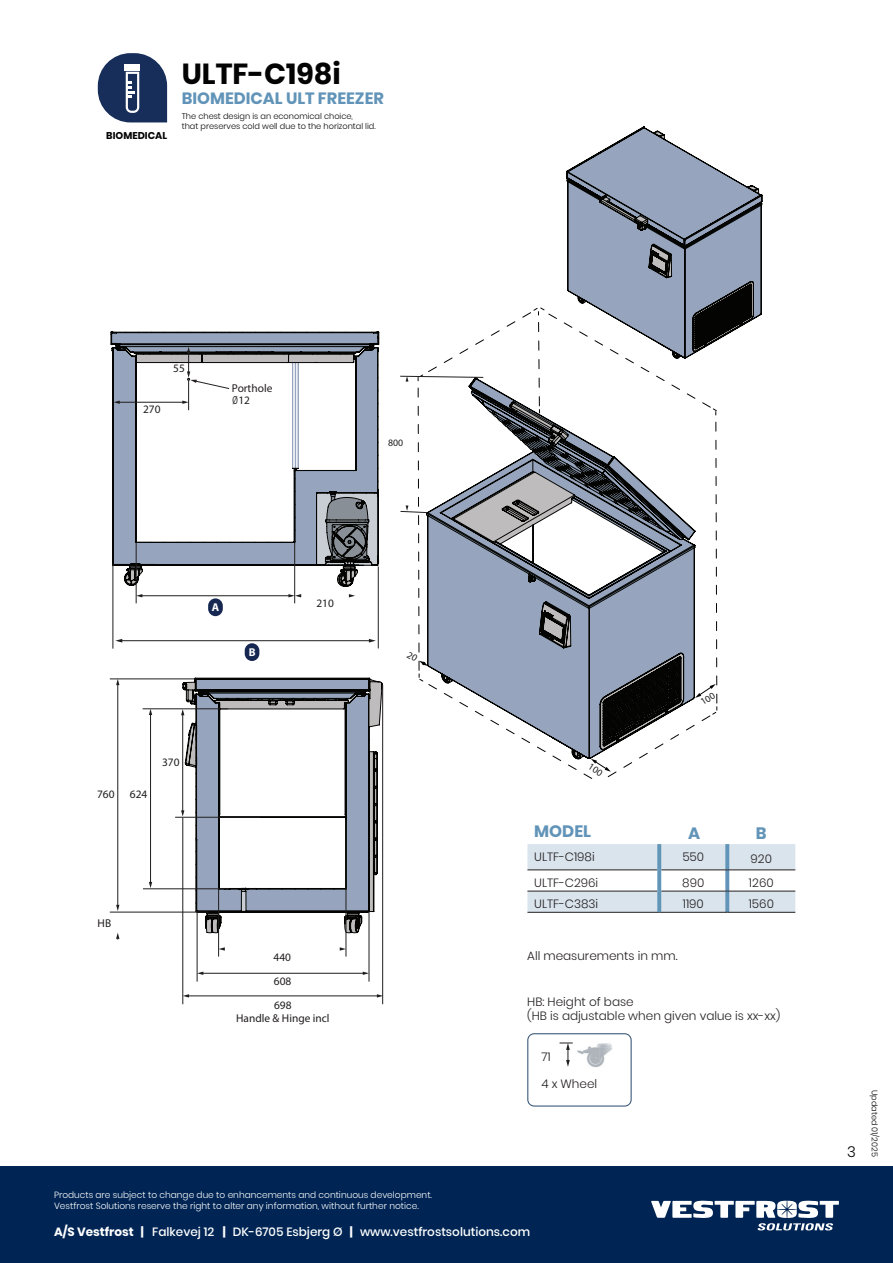
<style>
.page{position:relative;width:893px;height:1263px;background:#fff}
.page>*{position:absolute;margin:0;border:0;box-sizing:border-box;transform-origin:0 0}
.Stor_overskift{font:700 28.95px "Poppins";color:#030304}
.Bold{font:700 16.5px "Poppins";color:#6194b8}
.Roman{font:700 16.35px "Poppins";color:#6194b8}
.Toc_style{font:300 15px "Poppins";color:#040503}
.Light{font:300 12px "Poppins";color:#231f20}
.Roman-2{font:500 12px "Poppins";color:#fff}
.t1{font:11.4px/24px "Myriad Pro";color:#201d1e}
.t2{font:11.4px "Myriad Pro";color:#231f20}
.t3{font:700 11.4px "Myriad Pro";color:#fff}
.Roman-3{font:700 9.9px "Poppins";color:#030304}
.t4{font:9.75px "Myriad Pro";color:#201d1e}
.t5{font:300 9px "Poppins";color:#fff}
.t6{font:300 8.25px "Poppins";color:#040503}
.s1{font-size:11.55px}
.s2{font-weight:700}
</style>
<div class="page">
<div style="left:0;top:1166px;width:893px;height:97px;background:#002554"></div>
<svg style="left:651px;top:1201px;width:188px;height:29px"></svg>
<svg style="left:98px;top:53px;width:69px;height:69px"></svg>
<div style="left:125px;top:64px;width:15px;height:7px;background:#fff"></div>
<svg style="left:527px;top:1033px;width:105px;height:73px"></svg>
<img style="left:575px;top:1041px;width:38px;height:28px">
<svg style="left:527px;top:844px;width:268px;height:68px"></svg>
<svg style="left:725px;top:844px;width:4px;height:26px"></svg>
<svg style="left:725px;top:871px;width:4px;height:20px"></svg>
<svg style="left:725px;top:892px;width:4px;height:20px"></svg>
<hr style="left:527px;top:870px;width:130px;height:1px;background:#231f20">
<hr style="left:661px;top:870px;width:66px;height:1px;background:#231f20">
<hr style="left:727px;top:870px;width:68px;height:1px;background:#231f20">
<hr style="left:527px;top:891px;width:130px;height:1px;background:#231f20">
<hr style="left:661px;top:891px;width:66px;height:1px;background:#231f20">
<hr style="left:727px;top:891px;width:68px;height:1px;background:#231f20">
<hr style="left:527px;top:912px;width:132px;height:1px;background:#231f20">
<hr style="left:659px;top:912px;width:68px;height:1px;background:#231f20">
<hr style="left:727px;top:912px;width:68px;height:1px;background:#231f20">
<svg style="left:657px;top:844px;width:4px;height:26px"></svg>
<svg style="left:657px;top:870px;width:4px;height:21px"></svg>
<svg style="left:657px;top:891px;width:4px;height:21px"></svg>
<hr style="left:202px;top:973px;width:162px;height:1px;background:#201d1e">
<svg style="left:198px;top:971px;width:5px;height:4px"></svg>
<svg style="left:363px;top:971px;width:6px;height:4px"></svg>
<hr style="left:197px;top:911px;width:1px;height:70px;background:#201d1e">
<hr style="left:369px;top:911px;width:1px;height:70px;background:#201d1e">
<hr style="left:117px;top:684px;width:1px;height:222px;background:#201d1e">
<svg style="left:116px;top:680px;width:3px;height:5px"></svg>
<svg style="left:116px;top:905px;width:3px;height:6px"></svg>
<svg style="left:219px;top:947px;width:6px;height:4px"></svg>
<svg style="left:340px;top:947px;width:6px;height:4px"></svg>
<hr style="left:218px;top:889px;width:1px;height:67px;background:#201d1e">
<hr style="left:346px;top:820px;width:1px;height:136px;background:#201d1e">
<hr style="left:110px;top:679px;width:85px;height:1px;background:#201d1e">
<svg style="left:116px;top:933px;width:3px;height:7px"></svg>
<hr style="left:110px;top:912px;width:98px;height:1px;background:#201d1e">
<hr style="left:188px;top:995px;width:190px;height:1px;background:#201d1e">
<svg style="left:183px;top:994px;width:6px;height:3px"></svg>
<svg style="left:377px;top:994px;width:5px;height:3px"></svg>
<hr style="left:182px;top:818px;width:1px;height:186px;background:#201d1e">
<hr style="left:382px;top:685px;width:1px;height:319px;background:#201d1e">
<hr style="left:150px;top:714px;width:1px;height:169px;background:#201d1e">
<svg style="left:149px;top:709px;width:3px;height:6px"></svg>
<svg style="left:149px;top:882px;width:3px;height:6px"></svg>
<hr style="left:143px;top:888px;width:86px;height:1px;background:#201d1e">
<hr style="left:143px;top:708px;width:85px;height:1px;background:#201d1e">
<svg style="left:181px;top:678px;width:201px;height:255px"></svg>
<hr style="left:175px;top:817px;width:85px;height:1px;background:#201d1e">
<svg style="left:110px;top:331px;width:269px;height:256px"></svg>
<div style="left:245px;top:643px;width:14px;height:18px;background:#162852;border-radius:7px"></div>
<svg style="left:349px;top:594px;width:6px;height:3px"></svg>
<hr style="left:121px;top:640px;width:249px;height:1px;background:#201d1e">
<svg style="left:369px;top:639px;width:7px;height:3px"></svg>
<svg style="left:115px;top:639px;width:7px;height:3px"></svg>
<hr style="left:113px;top:564px;width:1px;height:85px;background:#201d1e">
<hr style="left:378px;top:566px;width:1px;height:82px;background:#201d1e">
<hr style="left:141px;top:595px;width:149px;height:1px;background:#201d1e">
<svg style="left:137px;top:594px;width:5px;height:3px"></svg>
<svg style="left:288px;top:594px;width:13px;height:3px"></svg>
<hr style="left:136px;top:542px;width:1px;height:61px;background:#201d1e">
<hr style="left:294px;top:543px;width:1px;height:60px;background:#201d1e">
<div style="left:208px;top:598px;width:15px;height:18px;background:#162852;border-radius:7px"></div>
<hr style="left:119px;top:402px;width:64px;height:1px;background:#201d1e">
<svg style="left:114px;top:401px;width:6px;height:3px"></svg>
<svg style="left:136px;top:347px;width:218px;height:63px"></svg>
<svg style="left:400px;top:128px;width:362px;height:651px"></svg>
<p class="Roman-3" style="left:106px;top:130px;width:62px">BIOMEDICAL</p>
<p class="Stor_overskift" style="left:182px;top:57px;width:160px">ULTF-C198i</p>
<p class="Roman" style="left:182px;top:89px;width:204px">BIOMEDICAL ULT FREEZER</p>
<p class="t6" style="left:182px;top:111px;width:173px">The chest design is an economical choice,</p>
<p class="t6" style="left:182px;top:121px;width:195px">that preserves cold well due to the horizontal lid.</p>
<p class="t1" style="left:143px;top:397px;width:19px">270</p>
<p class="t1" style="left:173px;top:356px;width:13px">55</p>
<p class="t2" style="left:232px;top:382px;width:42px">Porthole</p>
<p class="t2" style="left:232px;top:393px;width:19px"><span class="s1">Ø</span>12</p>
<p class="t4" style="left:388px;top:437px;width:17px">800</p>
<p class="t3" style="left:212px;top:600px;width:9px">A</p>
<p class="t3" style="left:249px;top:645px;width:8px">B</p>
<p class="t1" style="left:97px;top:782px;width:19px">760</p>
<p class="t1" style="left:130px;top:782px;width:19px">624</p>
<p class="t1" style="left:162px;top:750px;width:19px">370</p>
<p class="t1" style="left:316px;top:591px;width:19px">210</p>
<p class="t1" style="left:98px;top:911px;width:15px">HB</p>
<p class="t1" style="left:274px;top:945px;width:19px">440<br>608</p>
<p class="t1" style="left:236px;top:1006px;width:95px">Handle &amp; Hinge incl</p>
<p class="t1" style="left:274px;top:993px;width:19px">698</p>
<p class="t5" style="left:54px;top:1190px;width:379px">Products are subject to change due to enhancements and continuous development.</p>
<p class="t5" style="left:54px;top:1200px;width:366px">Vestfrost Solutions reserve the right to alter any information, without further notice.</p>
<p class="Bold" style="left:534px;top:821px;width:58px">MODEL</p>
<p class="Bold" style="left:756px;top:823px;width:12px">B</p>
<p class="Light" style="left:534px;top:850px;width:62px">ULTF-C198i</p>
<p class="Light" style="left:682px;top:850px;width:23px">550</p>
<p class="Light" style="left:751px;top:852px;width:23px">920</p>
<p class="Light" style="left:534px;top:876px;width:66px">ULTF-C296i</p>
<p class="Light" style="left:682px;top:876px;width:24px">890</p>
<p class="Light" style="left:749px;top:876px;width:26px">1260</p>
<p class="Light" style="left:534px;top:897px;width:65px">ULTF-C383i</p>
<p class="Light" style="left:683px;top:897px;width:23px">1190</p>
<p class="Light" style="left:749px;top:897px;width:27px">1560</p>
<p class="Light" style="left:527px;top:949px;width:152px">All measurements in mm.</p>
<p class="Light" style="left:527px;top:995px;width:108px">HB: Height of base</p>
<p class="Light" style="left:527px;top:1009px;width:255px">(HB is adjustable when given value is xx-xx)</p>
<p class="Light" style="left:541px;top:1050px;width:11px">71</p>
<p class="Light" style="left:541px;top:1077px;width:57px">4 x Wheel</p>
<p class="Roman-2" style="left:54px;top:1225px;width:478px"><span class="s2">A/S Vestfrost |</span> Falkevej 12 <span class="s2">|</span> DK-6705 Esbjerg Ø <span class="s2">|</span> www.vestfrostsolutions.com</p>
<p class="Toc_style" style="left:847px;top:1143px;width:10px">3</p>
<p class="t6" style="left:879px;top:1090px;width:68px;rotate:90deg">Updated 01/2025</p>
</div>
